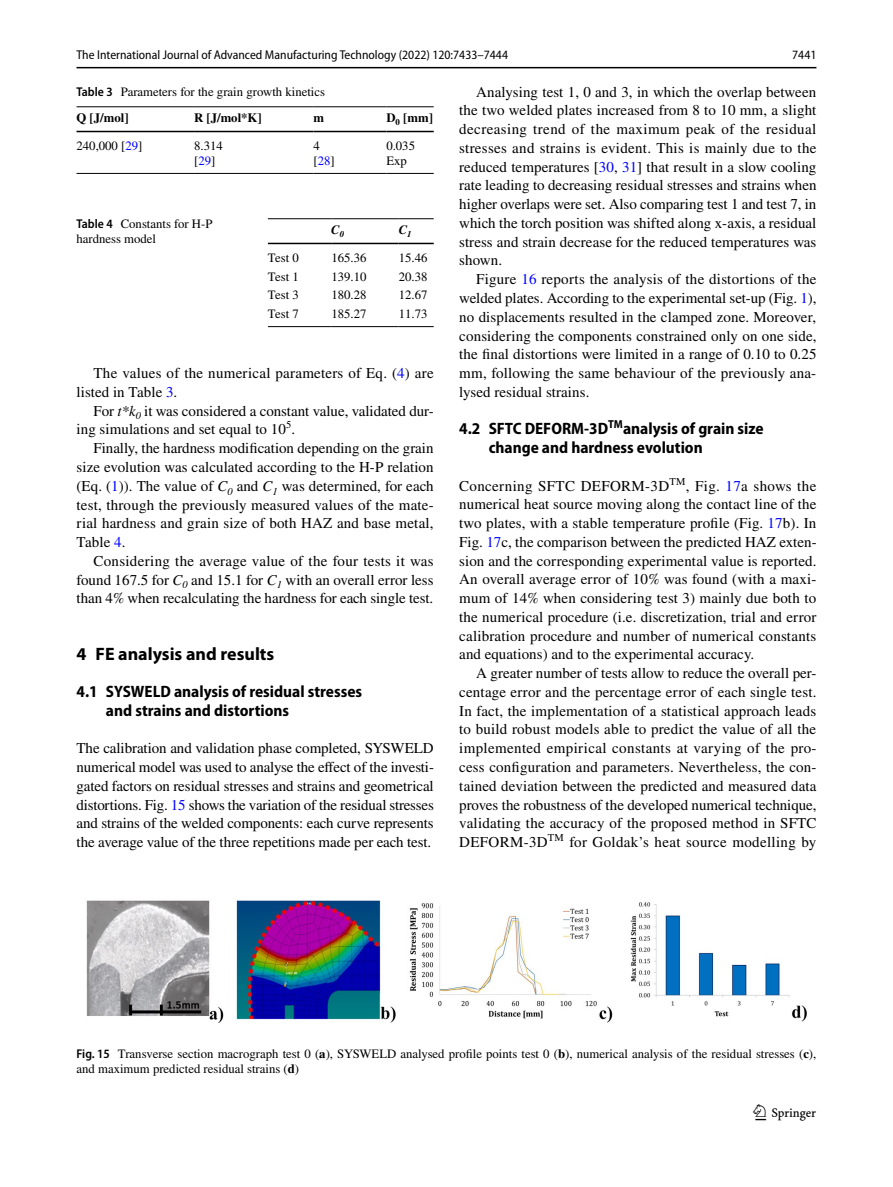
<style>
.page{position:relative;width:893px;height:1187px;background:#fff}
.page>*{position:absolute;margin:0;border:0;box-sizing:border-box;transform-origin:0 0}
.t1{font:22.5px "Springnew Regular 3";color:#000}
.t2{font:700 18px "Myriad Pro";color:#000}
.t3{font:700 semi-condensed 16.5px/18.8px "Myriad Pro";color:#000}
.t4{font:15px/18.8px "STIX";letter-spacing:.005em;color:#000;text-align:justify}
.t5{font:12.75px/15px "STIX";color:#000}
.t6{font:semi-condensed 12.75px "Myriad Pro";color:#000}
.t7{font:700 12.75px "STIX";color:#000}
.t8{font:italic 700 12.75px "STIX";color:#000}
.s1{font-family:"Myriad Pro";font-weight:600;font-stretch:semi-condensed}
.s2{font-weight:700}
.s3{color:#00f}
.s4{font-style:italic}
</style>
<div class="page">
<hr style="left:77px;top:67px;width:739px;height:1px;background:#000">
<hr style="left:77px;top:106px;width:117px;height:1px;background:#000">
<hr style="left:77px;top:131px;width:117px;height:1px;background:#000">
<hr style="left:194px;top:106px;width:119px;height:1px;background:#000">
<hr style="left:194px;top:131px;width:119px;height:1px;background:#000">
<hr style="left:313px;top:106px;width:73px;height:1px;background:#000">
<hr style="left:313px;top:131px;width:73px;height:1px;background:#000">
<hr style="left:386px;top:106px;width:48px;height:1px;background:#000">
<hr style="left:386px;top:131px;width:48px;height:1px;background:#000">
<hr style="left:77px;top:173px;width:117px;height:1px;background:#000">
<hr style="left:194px;top:173px;width:119px;height:1px;background:#000">
<hr style="left:313px;top:173px;width:73px;height:1px;background:#000">
<hr style="left:386px;top:173px;width:48px;height:1px;background:#000">
<hr style="left:268px;top:218px;width:63px;height:1px;background:#000">
<hr style="left:268px;top:243px;width:63px;height:1px;background:#000">
<hr style="left:331px;top:218px;width:68px;height:1px;background:#000">
<hr style="left:331px;top:243px;width:68px;height:1px;background:#000">
<hr style="left:399px;top:218px;width:35px;height:1px;background:#000">
<hr style="left:399px;top:243px;width:35px;height:1px;background:#000">
<hr style="left:268px;top:326px;width:63px;height:1px;background:#000">
<hr style="left:331px;top:326px;width:68px;height:1px;background:#000">
<hr style="left:399px;top:326px;width:35px;height:1px;background:#000">
<img style="left:86px;top:900px;width:721px;height:122px">
<p class="t6" style="left:77px;top:48px;width:433px">The International Journal of Advanced Manufacturing Technology (2022) 120:7433–7444</p>
<p class="t6" style="left:792px;top:48px;width:26px">7441</p>
<p class="t5" style="left:77px;top:80px;width:250px;line-height:25.5px"><span class="s1">Table 3</span> Parameters for the grain growth kinetics<br><span class="s2">Q [J/mol]</span></p>
<p class="t7" style="left:194px;top:110px;width:69px">R [J/mol*K]</p>
<p class="t7" style="left:313px;top:110px;width:12px">m</p>
<p class="t7" style="left:386px;top:110px;width:48px">D<sub>0</sub> [mm]</p>
<p class="t5" style="left:77px;top:139px;width:67px">240,000 [<span class="s3">29</span>]</p>
<p class="t5" style="left:194px;top:139px;width:30px">8.314 [<span class="s3">29</span>]</p>
<p class="t5" style="left:313px;top:139px;width:23px">4 [<span class="s3">28</span>]</p>
<p class="t5" style="left:386px;top:139px;width:30px">0.035<br>Exp</p>
<p class="t5" style="left:77px;top:217px;width:137px"><span class="s1">Table 4</span> Constants for H-P hardness model</p>
<p class="t8" style="left:331px;top:221px;width:14px">C<sub>0</sub></p>
<p class="t8" style="left:399px;top:221px;width:14px">C<sub>1</sub></p>
<p class="t5" style="left:268px;top:251px;width:32px">Test 0</p>
<p class="t5" style="left:331px;top:251px;width:37px">165.36</p>
<p class="t5" style="left:399px;top:251px;width:30px">15.46</p>
<p class="t5" style="left:268px;top:269px;width:32px">Test 1</p>
<p class="t5" style="left:331px;top:269px;width:37px">139.10</p>
<p class="t5" style="left:399px;top:269px;width:30px">20.38</p>
<p class="t5" style="left:268px;top:288px;width:32px">Test 3</p>
<p class="t5" style="left:331px;top:288px;width:37px">180.28</p>
<p class="t5" style="left:399px;top:288px;width:30px">12.67</p>
<p class="t5" style="left:268px;top:307px;width:32px">Test 7</p>
<p class="t5" style="left:331px;top:307px;width:37px">185.27</p>
<p class="t5" style="left:399px;top:307px;width:30px">11.73</p>
<p class="t4" style="left:77px;top:365px;width:359px;text-indent:17px">The values of the numerical parameters of Eq. (<span class="s3">4</span>) are listed in Table <span class="s3">3</span>.</p>
<p class="t4" style="left:77px;top:402px;width:359px;text-indent:17px">For <span class="s4">t*k</span><sub>0</sub> it was considered a constant value, validated dur&shy;ing simulations and set equal to 10<sup>5</sup>.</p>
<p class="t4" style="left:77px;top:440px;width:359px;text-indent:17px">Finally, the hardness modification depending on the grain size evolution was calculated according to the H-P relation (Eq. (<span class="s3">1</span>)). The value of <span class="s4">C</span><sub>0</sub> and <span class="s4">C</span><sub>1</sub> was determined, for each test, through the previously measured values of the mate&shy;rial hardness and grain size of both HAZ and base metal, Table <span class="s3">4</span>.</p>
<p class="t4" style="left:77px;top:552px;width:359px;text-indent:17px">Considering the average value of the four tests it was found 167.5 for <span class="s4">C</span><sub>0</sub> and 15.1 for <span class="s4">C</span><sub>1</sub> with an overall error less than 4% when recalculating the hardness for each single test.</p>
<p class="t2" style="left:77px;top:641px;width:199px">4 FE analysis and results</p>
<p class="t3" style="left:106px;top:682px;width:258px;text-indent:-29px">4.1 SYSWELD analysis of residual stresses and strains and distortions</p>
<p class="t4" style="left:77px;top:740px;width:359px">The calibration and validation phase completed, SYSWELD numerical model was used to analyse the effect of the investi&shy;gated factors on residual stresses and strains and geometrical distortions. Fig. <span class="s3">15</span> shows the variation of the residual stresses and strains of the welded components: each curve represents the average value of the three repetitions made per each test.</p>
<p class="t4" style="left:459px;top:83px;width:359px;text-indent:17px">Analysing test 1, 0 and 3, in which the overlap between the two welded plates increased from 8 to 10 mm, a slight decreasing trend of the maximum peak of the residual stresses and strains is evident. This is mainly due to the reduced temperatures [<span class="s3">30</span>, <span class="s3">31</span>] that result in a slow cooling rate leading to decreasing residual stresses and strains when higher overlaps were set. Also comparing test 1 and test 7, in which the torch position was shifted along x-axis, a residual stress and strain decrease for the reduced temperatures was shown.</p>
<p class="t4" style="left:459px;top:271px;width:359px;text-indent:17px">Figure <span class="s3">16</span> reports the analysis of the distortions of the welded plates. According to the experimental set-up (Fig. <span class="s3">1</span>), no displacements resulted in the clamped zone. Moreover, considering the components constrained only on one side, the final distortions were limited in a range of 0.10 to 0.25 mm, following the same behaviour of the previously ana&shy;lysed residual strains.</p>
<p class="t3" style="left:489px;top:419px;width:277px;text-indent:-29px">4.2 SFTC DEFORM‑3D<sup>TM</sup>analysis of grain size change and hardness evolution</p>
<p class="t4" style="left:459px;top:477px;width:359px">Concerning SFTC DEFORM-3D<sup>TM</sup>, Fig. <span class="s3">17</span>a shows the numerical heat source moving along the contact line of the two plates, with a stable temperature profile (Fig. <span class="s3">17</span>b). In Fig. <span class="s3">17</span>c, the comparison between the predicted HAZ exten&shy;sion and the corresponding experimental value is reported.<br>An overall average error of 10% was found (with a maxi&shy;mum of 14% when considering test 3) mainly due both to the numerical procedure (i.e. discretization, trial and error calibration procedure and number of numerical constants and equations) and to the experimental accuracy.</p>
<p class="t4" style="left:459px;top:664px;width:359px;text-indent:17px">A greater number of tests allow to reduce the overall per&shy;centage error and the percentage error of each single test.<br>In fact, the implementation of a statistical approach leads to build robust models able to predict the value of all the implemented empirical constants at varying of the pro&shy;cess configuration and parameters. Nevertheless, the con&shy;tained deviation between the predicted and measured data proves the robustness of the developed numerical technique, validating the accuracy of the proposed method in SFTC DEFORM-3D<sup>TM</sup> for Goldak’s heat source modelling by</p>
<p class="t5" style="left:77px;top:1047px;width:741px"><span class="s1">Fig. 15</span> Transverse section macrograph test 0 (<span class="s2">a</span>), SYSWELD analysed profile points test 0 (<span class="s2">b</span>), numerical analysis of the residual stresses (<span class="s2">c</span>), and maximum predicted residual strains (<span class="s2">d</span>)</p>
<h1 class="t1" style="left:755px;top:1104px;width:62px">1 3</h1>
</div>
